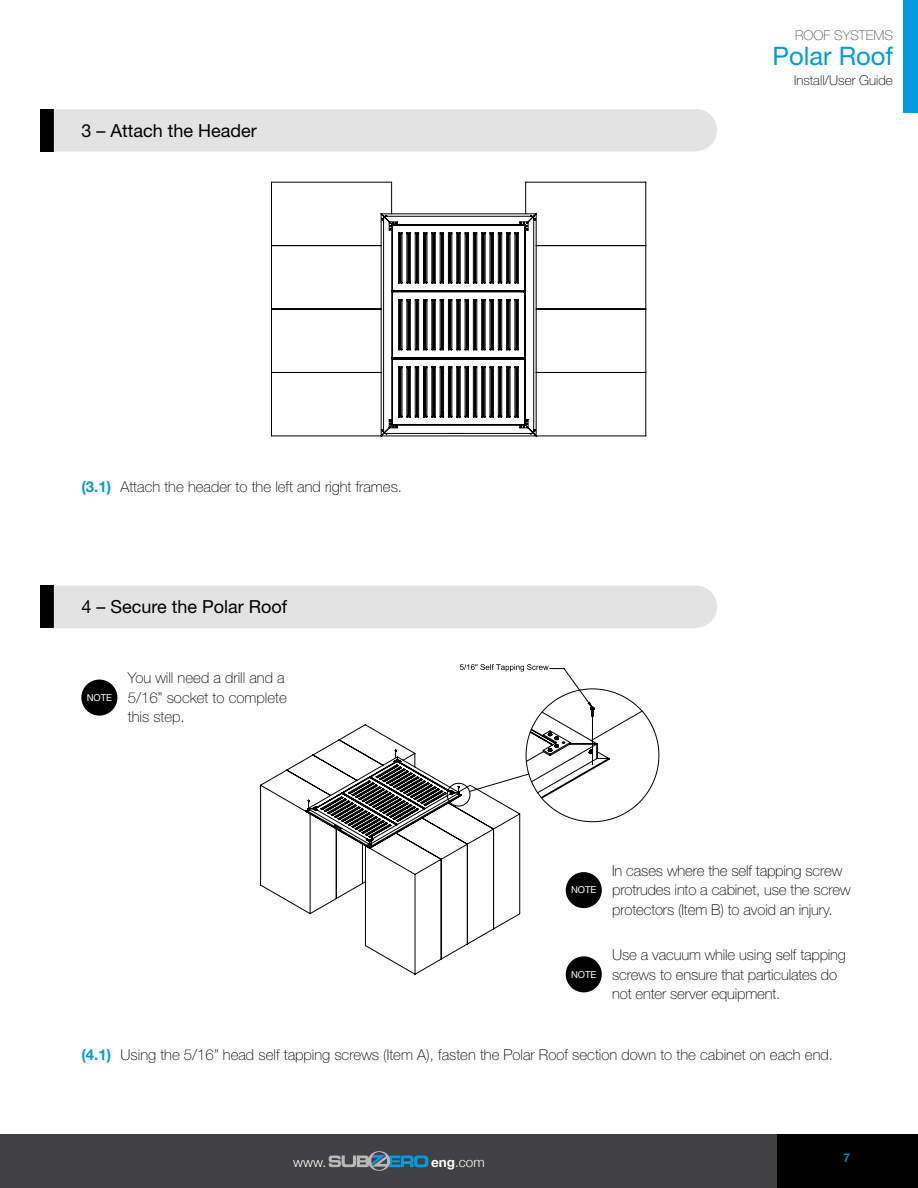
<style>
.page{position:relative;width:918px;height:1188px;background:#fff}
.page>*{position:absolute;margin:0;border:0;box-sizing:border-box;transform-origin:0 0}
.t1{font:25.5px "Helvetica Neue LT Std";color:#019cdb}
.t2{font:18px "Helvetica Neue LT Std";color:#000}
.t3{font:100 15px/19.5px "Helvetica Neue LT Std";letter-spacing:-.01em;color:#000}
.t4{font:100 13.5px "Helvetica Neue LT Std";color:#000}
.t5{font:100 13.5px "Helvetica Neue LT Std";color:#565656}
.t6{font:300 13.5px "Helvetica Neue";color:#fff}
.t7{font:500 12px "Helvetica Neue LT Std";color:#019cdb}
.t8{font:9.45px "Helvetica Neue";color:#fff}
.s1{font-family:"Helvetica Neue";font-weight:700;color:#019cdb}
.s2{font-weight:700}
</style>
<div class="page">
<div style="left:904px;top:0;width:14px;height:113px;background:#019cdb"></div>
<div style="left:0;top:1134px;width:777px;height:54px;background:#414042"></div>
<div style="left:777px;top:1134px;width:141px;height:54px;background:#000"></div>
<svg style="left:329px;top:1151px;width:99px;height:20px"></svg>
<hr style="left:917px;top:1134px;width:1px;height:54px;background:#414042">
<div style="left:40px;top:109px;width:14px;height:43px;background:#000"></div>
<div style="left:54px;top:109px;width:663px;height:43px;background:#e2e3e2"></div>
<div style="left:40px;top:586px;width:14px;height:42px;background:#000"></div>
<div style="left:54px;top:586px;width:663px;height:42px;background:#e2e3e2"></div>
<svg style="left:271px;top:181px;width:376px;height:256px"></svg>
<svg style="left:260px;top:724px;width:261px;height:251px"></svg>
<svg style="left:447px;top:664px;width:212px;height:158px"></svg>
<div style="left:81px;top:680px;width:36px;height:36px;background:#000;border-radius:50%"></div>
<div style="left:566px;top:872px;width:36px;height:36px;background:#000;border-radius:50%"></div>
<div style="left:566px;top:956px;width:36px;height:36px;background:#000;border-radius:50%"></div>
<p class="t2" style="left:82px;top:119px;width:177px">3 – Attach the Header</p>
<p class="t3" style="left:82px;top:477px;width:322px"><span class="s1">(3.1)</span> Attach the header to the left and right frames.</p>
<p class="t2" style="left:82px;top:596px;width:207px">4 – Secure the Polar Roof</p>
<p class="t8" style="left:87px;top:691px;width:27px">NOTE</p>
<p class="t3" style="left:128px;top:668px;width:160px">You will need a drill and a<br>5/16” socket to complete this step.</p>
<p class="t5" style="left:795px;top:27px;width:99px">ROOF SYSTEMS</p>
<h1 class="t1" style="left:773px;top:41px;width:122px">Polar Roof</h1>
<p class="t4" style="left:794px;top:72px;width:100px">Install/User Guide</p>
<p class="t8" style="left:571px;top:883px;width:27px">NOTE</p>
<p class="t8" style="left:571px;top:967px;width:27px">NOTE</p>
<p class="t3" style="left:612px;top:861px;width:240px">In cases where the self tapping screw protrudes into a cabinet, use the screw protectors (Item B) to avoid an injury.</p>
<p class="t3" style="left:612px;top:945px;width:235px">Use a vacuum while using self tapping screws to ensure that particulates do not enter server equipment.</p>
<p class="t3" style="left:82px;top:1045px;width:753px"><span class="s1">(4.1)</span> Using the 5/16” head self tapping screws (Item A), fasten the Polar Roof section down to the cabinet on each end.</p>
<p class="t6" style="left:293px;top:1152px;width:35px">www.</p>
<p class="t6" style="left:431px;top:1152px;width:55px"><span class="s2">eng</span>.com</p>
<p class="t7" style="left:844px;top:1151px;width:8px">7</p>
</div>
